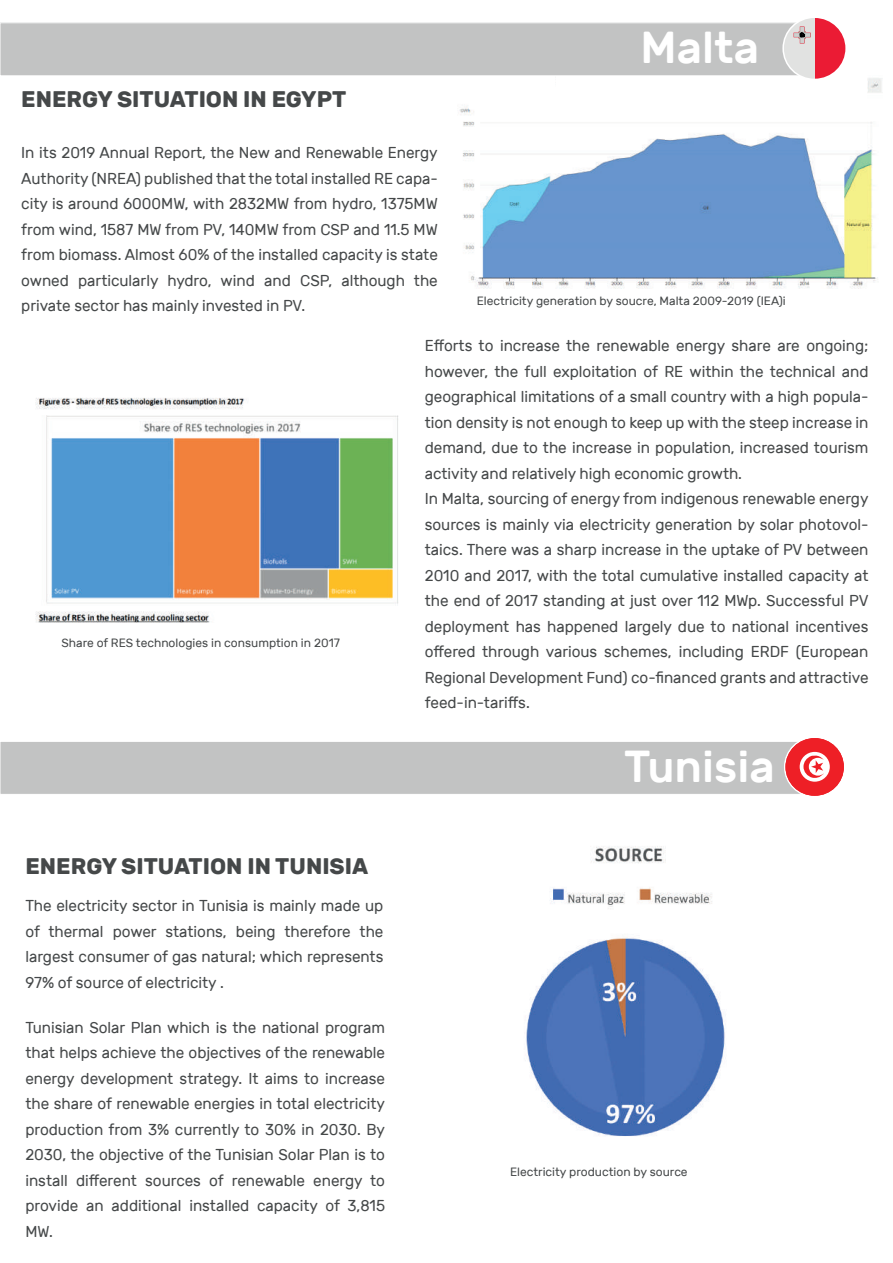
<style>
.page{position:relative;width:893px;height:1263px;background:#fff}
.page>*{position:absolute;margin:0;border:0;box-sizing:border-box;transform-origin:0 0}
.t1{font:500 44.55px "Rubik";color:#fff}
.t2{font:700 22.5px "Rubik";color:#454849}
.t3{font:15.75px/25.5px "Rubik";color:#454849;text-align:justify}
.t4{font:12px "Rubik";color:#454849}
</style>
<div class="page">
<img style="left:459px;top:78px;width:423px;height:211px">
<div style="left:435px;top:75px;width:120px;height:19px;background:#fff"></div>
<div style="left:0;top:23px;width:829px;height:53px;background:#c2c3c3"></div>
<div style="left:0;top:22px;width:830px;height:54px;border:1px solid #fff"></div>
<div style="left:782px;top:16px;width:65px;height:64px;border:3px solid #fff;border-radius:50%"></div>
<svg style="left:815px;top:18px;width:30px;height:61px;fill:#eb1b34"></svg>
<svg style="left:784px;top:18px;width:31px;height:61px;fill:#e1e2e1"></svg>
<svg style="left:794px;top:27px;width:17px;height:16px"></svg>
<div style="left:0;top:741px;width:830px;height:54px;background:#c2c3c3;border:1px solid #fff"></div>
<img style="left:35px;top:397px;width:363px;height:226px">
<svg style="left:784px;top:736px;width:61px;height:61px"></svg>
<div style="left:785px;top:738px;width:59px;height:58px;background:#ee1f26;border-radius:50%"></div>
<svg style="left:800px;top:752px;width:30px;height:30px"></svg>
<img style="left:526px;top:937px;width:200px;height:199px">
<img style="left:550px;top:846px;width:162px;height:63px">
<h1 class="t1" style="left:640px;top:22px;width:120px">Malta</h1>
<h2 class="t2" style="left:21px;top:86px;width:327px">ENERGY SITUATION IN EGYPT</h2>
<p class="t3" style="left:21px;top:140px;width:418px">In its 2019 Annual Report, the New and Renewable Energy Authority (NREA) published that the total installed RE capa&shy;city is around 6000MW, with 2832MW from hydro, 1375MW from wind, 1587 MW from PV, 140MW from CSP and 11.5 MW from biomass. Almost 60% of the installed capacity is state owned particularly hydro, wind and CSP, although the private sector has mainly invested in PV.</p>
<p class="t3" style="left:425px;top:333px;width:445px;text-align:left">Efforts to increase the renewable energy share are ongoing; however, the full exploitation of RE within the technical and geographical limitations of a small country with a high popula&shy;tion density is not enough to keep up with the steep increase in demand, due to the increase in population, increased tourism activity and relatively high economic growth.<br>In Malta, sourcing of energy from indigenous renewable energy sources is mainly via electricity generation by solar photovol&shy;taics. There was a sharp increase in the uptake of PV between 2010 and 2017, with the total cumulative installed capacity at the end of 2017 standing at just over 112 MWp. Successful PV deployment has happened largely due to national incentives offered through various schemes, including ERDF (European Regional Development Fund) co-financed grants and attractive feed-in-tariffs.</p>
<p class="t4" style="left:477px;top:294px;width:311px">Electricity generation by soucre, Malta 2009-2019 (IEA)i</p>
<p class="t4" style="left:62px;top:636px;width:280px">Share of RES technologies in consumption in 2017</p>
<h2 class="t2" style="left:25px;top:853px;width:344px">ENERGY SITUATION IN TUNISIA</h2>
<p class="t3" style="left:25px;top:893px;width:359px">The electricity sector in Tunisia is mainly made up of thermal power stations, being therefore the largest consumer of gas natural; which represents 97% of source of electricity .</p>
<p class="t3" style="left:25px;top:1015px;width:361px">Tunisian Solar Plan which is the national program that helps achieve the objectives of the renewable energy development strategy. It aims to increase the share of renewable energies in total electricity production from 3% currently to 30% in 2030. By 2030, the objective of the Tunisian Solar Plan is to install different sources of renewable energy to provide an additional installed capacity of 3,815<br>MW.</p>
<h1 class="t1" style="left:624px;top:741px;width:152px">Tunisia</h1>
<p class="t4" style="left:510px;top:1165px;width:179px">Electricity production by source</p>
</div>
